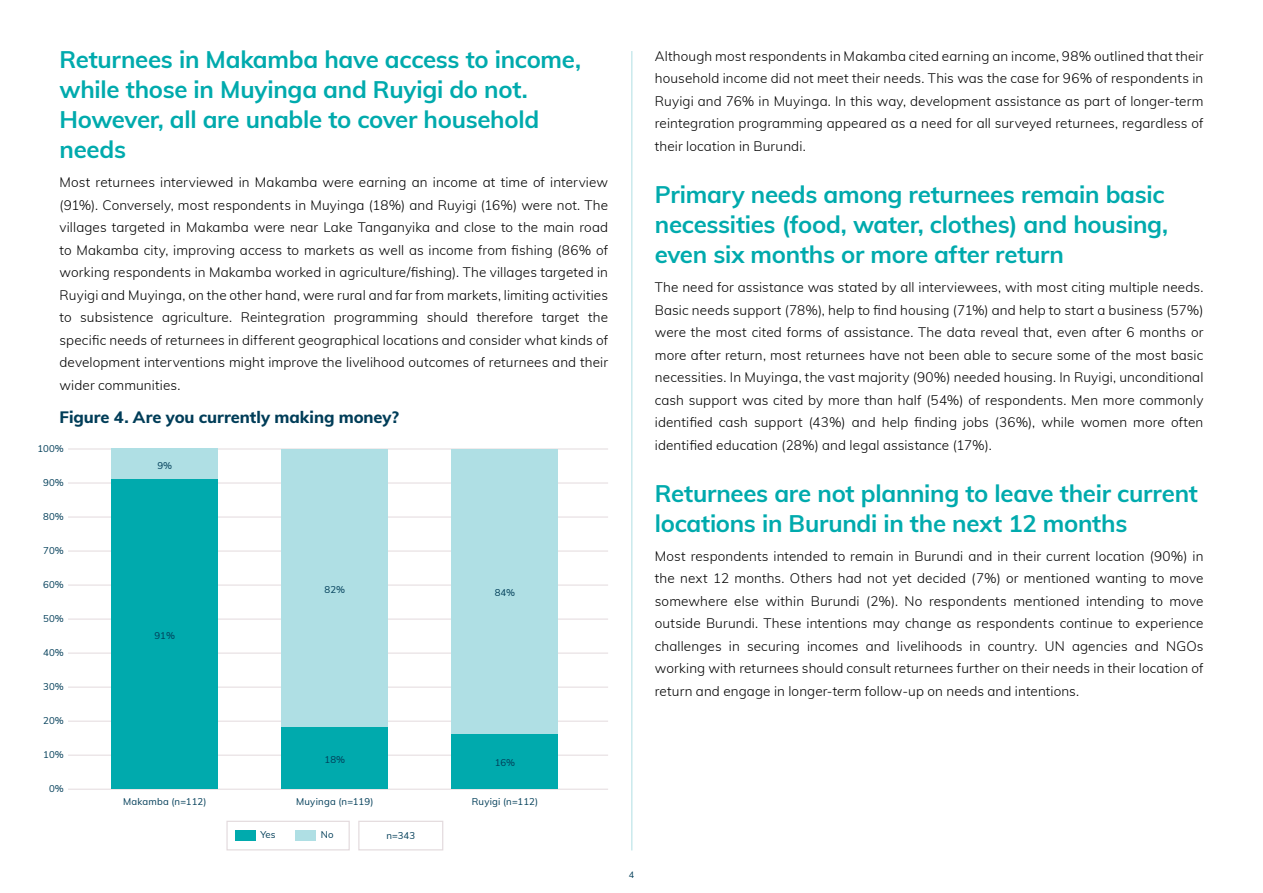
<style>
.page{position:relative;width:1263px;height:893px;background:#fff}
.page>*{position:absolute;margin:0;border:0;box-sizing:border-box;transform-origin:0 0}
.t1{font:700 24px/30px "Muli";letter-spacing:-.01em;color:#00aaad}
.t2{font:800 16.5px "Muli";letter-spacing:-.005em;color:#003d58}
.t3{font:300 13.5px/22.5px "Muli";letter-spacing:.01em;color:#000;text-align:justify}
.t4{font:9.6px "Muli";color:#003d58}
.t5{font:9.6px "Muli";letter-spacing:.02em;color:#003d58}
.t6{font:9.6px "Muli";letter-spacing:.025em;color:#003d58}
.t7{font:9px "Muli";color:#003d58}
</style>
<div class="page">
<hr style="left:631px;top:51px;width:1px;height:799px;background:#afdfe4">
<hr style="left:68px;top:789px;width:540px;height:1px;background:#e3dadd">
<hr style="left:68px;top:755px;width:540px;height:1px;background:#e3dadd">
<hr style="left:68px;top:721px;width:540px;height:1px;background:#e3dadd">
<hr style="left:68px;top:687px;width:540px;height:1px;background:#e3dadd">
<hr style="left:68px;top:653px;width:540px;height:1px;background:#e3dadd">
<hr style="left:68px;top:619px;width:540px;height:1px;background:#e3dadd">
<hr style="left:68px;top:585px;width:540px;height:1px;background:#e3dadd">
<hr style="left:68px;top:551px;width:540px;height:1px;background:#e3dadd">
<hr style="left:68px;top:517px;width:540px;height:1px;background:#e3dadd">
<hr style="left:68px;top:483px;width:540px;height:1px;background:#e3dadd">
<hr style="left:68px;top:449px;width:540px;height:1px;background:#e3dadd">
<div style="left:358px;top:821px;width:85px;height:29px;background:#fff;border:1px solid #e3dadd"></div>
<div style="left:112px;top:449px;width:106px;height:30px;background:#afdfe4"></div>
<div style="left:282px;top:449px;width:106px;height:279px;background:#afdfe4"></div>
<div style="left:452px;top:449px;width:106px;height:285px;background:#afdfe4"></div>
<div style="left:226px;top:821px;width:124px;height:29px;background:#fff;border:1px solid #e3dadd"></div>
<div style="left:235px;top:830px;width:20px;height:11px;background:#00aaad"></div>
<div style="left:295px;top:830px;width:21px;height:11px;background:#afdfe4"></div>
<div style="left:282px;top:728px;width:106px;height:61px;background:#00aaad"></div>
<div style="left:452px;top:734px;width:106px;height:55px;background:#00aaad"></div>
<div style="left:112px;top:479px;width:106px;height:310px;background:#00aaad"></div>
<h1 class="t1" style="left:60px;top:43px;width:523px">Returnees in Makamba have access to income, while those in Muyinga and Ruyigi do not.<br>However, all are unable to cover household needs</h1>
<p class="t3" style="left:60px;top:170px;width:550px">Most returnees interviewed in Makamba were earning an income at time of interview (91%). Conversely, most respondents in Muyinga (18%) and Ruyigi (16%) were not. The villages targeted in Makamba were near Lake Tanganyika and close to the main road to Makamba city, improving access to markets as well as income from fishing (86% of working respondents in Makamba worked in agriculture/fishing). The villages targeted in Ruyigi and Muyinga, on the other hand, were rural and far from markets, limiting activities to subsistence agriculture. Reintegration programming should therefore target the specific needs of returnees in different geographical locations and consider what kinds of development interventions might improve the livelihood outcomes of returnees and their wider communities.</p>
<p class="t2" style="left:60px;top:404px;width:341px">Figure 4. Are you currently making money?</p>
<p class="t4" style="left:37px;top:441px;width:28px">100%</p>
<p class="t4" style="left:43px;top:475px;width:22px">90%</p>
<p class="t4" style="left:43px;top:509px;width:22px">80%</p>
<p class="t4" style="left:43px;top:543px;width:22px">70%</p>
<p class="t4" style="left:43px;top:577px;width:22px">60%</p>
<p class="t4" style="left:43px;top:611px;width:22px">50%</p>
<p class="t4" style="left:43px;top:646px;width:22px">40%</p>
<p class="t4" style="left:43px;top:680px;width:22px">30%</p>
<p class="t4" style="left:43px;top:714px;width:22px">20%</p>
<p class="t4" style="left:43px;top:748px;width:22px">10%</p>
<p class="t4" style="left:49px;top:782px;width:16px">0%</p>
<p class="t4" style="left:157px;top:458px;width:16px">9%</p>
<p class="t4" style="left:154px;top:628px;width:22px">91%</p>
<p class="t4" style="left:325px;top:582px;width:22px">82%</p>
<p class="t4" style="left:495px;top:586px;width:22px">84%</p>
<p class="t4" style="left:325px;top:753px;width:22px">18%</p>
<p class="t4" style="left:495px;top:756px;width:22px">16%</p>
<p class="t5" style="left:123px;top:794px;width:85px">Makamba (n=112)</p>
<p class="t6" style="left:296px;top:794px;width:79px">Muyinga (n=119)</p>
<p class="t5" style="left:472px;top:794px;width:68px">Ruyigi (n=112)</p>
<p class="t4" style="left:260px;top:828px;width:17px">Yes</p>
<p class="t4" style="left:321px;top:828px;width:14px">No</p>
<p class="t4" style="left:386px;top:828px;width:30px">n=343</p>
<p class="t3" style="left:655px;top:44px;width:550px">Although most respondents in Makamba cited earning an income, 98% outlined that their household income did not meet their needs. This was the case for 96% of respondents in Ruyigi and 76% in Muyinga. In this way, development assistance as part of longer-term reintegration programming appeared as a need for all surveyed returnees, regardless of their location in Burundi.</p>
<h1 class="t1" style="left:655px;top:178px;width:515px">Primary needs among returnees remain basic necessities (food, water, clothes) and housing, even six months or more after return</h1>
<p class="t3" style="left:655px;top:275px;width:550px">The need for assistance was stated by all interviewees, with most citing multiple needs.<br>Basic needs support (78%), help to find housing (71%) and help to start a business (57%) were the most cited forms of assistance. The data reveal that, even after 6 months or more after return, most returnees have not been able to secure some of the most basic necessities. In Muyinga, the vast majority (90%) needed housing. In Ruyigi, unconditional cash support was cited by more than half (54%) of respondents. Men more commonly identified cash support (43%) and help finding jobs (36%), while women more often identified education (28%) and legal assistance (17%).</p>
<h1 class="t1" style="left:655px;top:477px;width:545px">Returnees are not planning to leave their current locations in Burundi in the next 12 months</h1>
<p class="t3" style="left:655px;top:544px;width:550px">Most respondents intended to remain in Burundi and in their current location (90%) in the next 12 months. Others had not yet decided (7%) or mentioned wanting to move somewhere else within Burundi (2%). No respondents mentioned intending to move outside Burundi. These intentions may change as respondents continue to experience challenges in securing incomes and livelihoods in country. UN agencies and NGOs working with returnees should consult returnees further on their needs in their location of return and engage in longer-term follow-up on needs and intentions.</p>
<p class="t7" style="left:629px;top:868px;width:7px">4</p>
</div>
